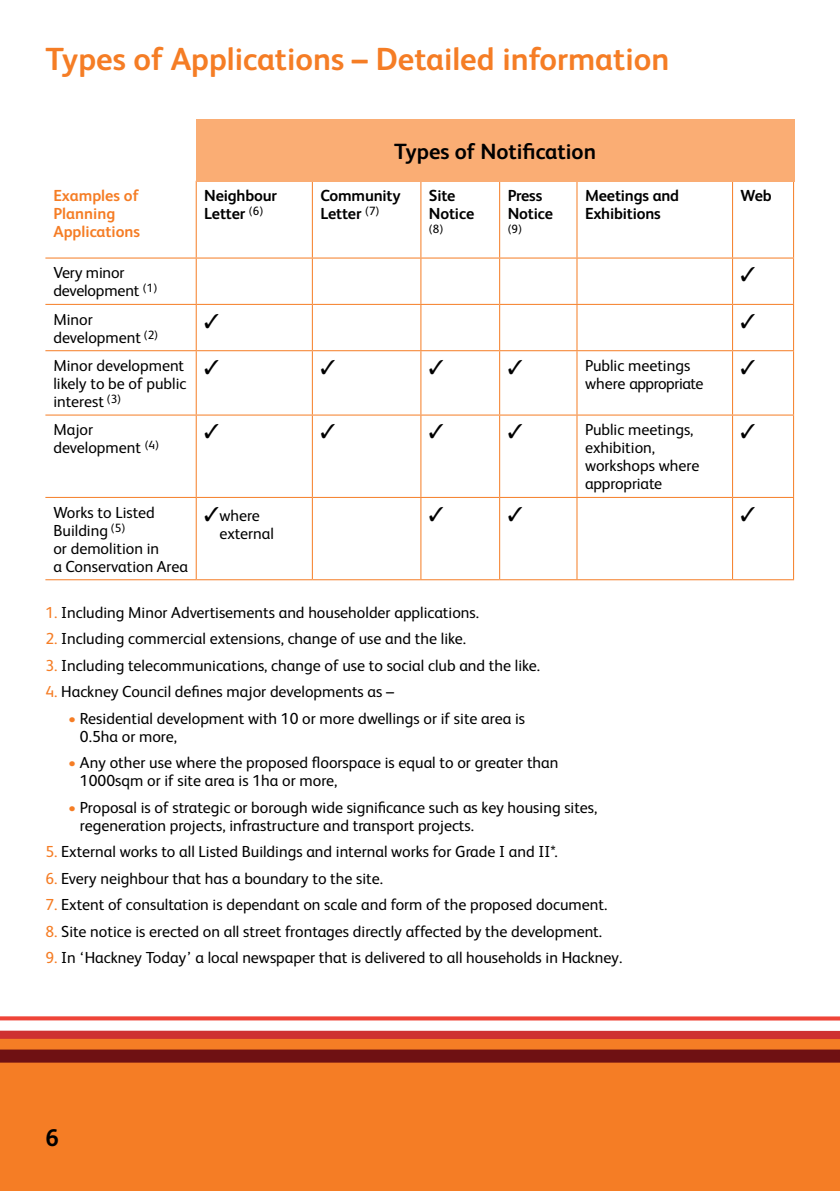
<style>
.page{position:relative;width:840px;height:1191px;background:#fff}
.page>*{position:absolute;margin:0;border:0;box-sizing:border-box;transform-origin:0 0}
.t1{font:700 32px "FS Albert";color:#f57d25}
.t2{font:700 24px "FS Albert";color:#000}
.t3{font:700 22px "FS Albert";color:#000}
.t4{font:16px/18px "FS Albert";color:#000}
.t5{font:700 16px/18px "FS Albert";letter-spacing:-.01em;color:#000}
.t6{font:700 16px/18px "FS Albert";color:#f57d25}
.t7{font:12px "FS Albert";color:#000}
.s1{color:#f57d25}
</style>
<div class="page">
<div style="left:0;top:1036px;width:839px;height:155px;background:#f57d25"></div>
<svg style="left:0;top:1016px;width:839px;height:47px"></svg>
<hr style="left:45px;top:579px;width:151px;height:1px;background:#f57d25">
<hr style="left:196px;top:181px;width:1px;height:76px;background:#f57d25">
<hr style="left:792px;top:181px;width:1px;height:76px;background:#f57d25">
<hr style="left:196px;top:258px;width:1px;height:46px;background:#f57d25">
<hr style="left:196px;top:305px;width:1px;height:45px;background:#f57d25">
<hr style="left:792px;top:305px;width:1px;height:45px;background:#f57d25">
<hr style="left:196px;top:351px;width:1px;height:63px;background:#f57d25">
<hr style="left:196px;top:415px;width:1px;height:82px;background:#f57d25">
<hr style="left:196px;top:498px;width:1px;height:81px;background:#f57d25">
<hr style="left:792px;top:498px;width:1px;height:81px;background:#f57d25">
<hr style="left:196px;top:579px;width:116px;height:1px;background:#f57d25">
<hr style="left:499px;top:579px;width:77px;height:1px;background:#f57d25">
<hr style="left:732px;top:579px;width:61px;height:1px;background:#f57d25">
<hr style="left:499px;top:181px;width:1px;height:76px;background:#f57d25">
<hr style="left:499px;top:258px;width:1px;height:46px;background:#f57d25">
<hr style="left:499px;top:305px;width:1px;height:45px;background:#f57d25">
<hr style="left:499px;top:351px;width:1px;height:63px;background:#f57d25">
<hr style="left:499px;top:415px;width:1px;height:82px;background:#f57d25">
<hr style="left:499px;top:498px;width:1px;height:81px;background:#f57d25">
<hr style="left:420px;top:579px;width:79px;height:1px;background:#f57d25">
<hr style="left:312px;top:181px;width:1px;height:76px;background:#f57d25">
<hr style="left:420px;top:181px;width:1px;height:76px;background:#f57d25">
<hr style="left:312px;top:258px;width:1px;height:46px;background:#f57d25">
<hr style="left:420px;top:258px;width:1px;height:46px;background:#f57d25">
<hr style="left:312px;top:305px;width:1px;height:45px;background:#f57d25">
<hr style="left:420px;top:305px;width:1px;height:45px;background:#f57d25">
<hr style="left:312px;top:351px;width:1px;height:63px;background:#f57d25">
<hr style="left:420px;top:351px;width:1px;height:63px;background:#f57d25">
<hr style="left:312px;top:415px;width:1px;height:82px;background:#f57d25">
<hr style="left:420px;top:415px;width:1px;height:82px;background:#f57d25">
<hr style="left:312px;top:498px;width:1px;height:81px;background:#f57d25">
<hr style="left:420px;top:498px;width:1px;height:81px;background:#f57d25">
<hr style="left:312px;top:579px;width:108px;height:1px;background:#f57d25">
<hr style="left:576px;top:181px;width:1px;height:76px;background:#f57d25">
<hr style="left:731px;top:181px;width:1px;height:76px;background:#f57d25">
<hr style="left:576px;top:258px;width:1px;height:46px;background:#f57d25">
<hr style="left:731px;top:258px;width:1px;height:46px;background:#f57d25">
<hr style="left:576px;top:305px;width:1px;height:45px;background:#f57d25">
<hr style="left:731px;top:305px;width:1px;height:45px;background:#f57d25">
<hr style="left:576px;top:351px;width:1px;height:63px;background:#f57d25">
<hr style="left:731px;top:351px;width:1px;height:63px;background:#f57d25">
<hr style="left:576px;top:415px;width:1px;height:82px;background:#f57d25">
<hr style="left:731px;top:415px;width:1px;height:82px;background:#f57d25">
<hr style="left:576px;top:498px;width:1px;height:81px;background:#f57d25">
<hr style="left:731px;top:498px;width:1px;height:81px;background:#f57d25">
<hr style="left:576px;top:579px;width:156px;height:1px;background:#f57d25">
<hr style="left:45px;top:257px;width:151px;height:1px;background:#f57d25">
<hr style="left:196px;top:257px;width:116px;height:1px;background:#f57d25">
<hr style="left:312px;top:257px;width:108px;height:1px;background:#f57d25">
<hr style="left:420px;top:257px;width:79px;height:1px;background:#f57d25">
<hr style="left:499px;top:257px;width:77px;height:1px;background:#f57d25">
<hr style="left:576px;top:257px;width:156px;height:1px;background:#f57d25">
<hr style="left:732px;top:257px;width:61px;height:1px;background:#f57d25">
<hr style="left:792px;top:258px;width:1px;height:46px;background:#f57d25">
<hr style="left:45px;top:304px;width:151px;height:1px;background:#f57d25">
<hr style="left:196px;top:304px;width:116px;height:1px;background:#f57d25">
<hr style="left:312px;top:304px;width:108px;height:1px;background:#f57d25">
<hr style="left:420px;top:304px;width:79px;height:1px;background:#f57d25">
<hr style="left:499px;top:304px;width:77px;height:1px;background:#f57d25">
<hr style="left:576px;top:304px;width:156px;height:1px;background:#f57d25">
<hr style="left:732px;top:304px;width:61px;height:1px;background:#f57d25">
<hr style="left:45px;top:350px;width:151px;height:1px;background:#f57d25">
<hr style="left:196px;top:350px;width:116px;height:1px;background:#f57d25">
<hr style="left:312px;top:350px;width:108px;height:1px;background:#f57d25">
<hr style="left:420px;top:350px;width:79px;height:1px;background:#f57d25">
<hr style="left:499px;top:350px;width:77px;height:1px;background:#f57d25">
<hr style="left:576px;top:350px;width:156px;height:1px;background:#f57d25">
<hr style="left:732px;top:350px;width:61px;height:1px;background:#f57d25">
<hr style="left:792px;top:351px;width:1px;height:63px;background:#f57d25">
<hr style="left:45px;top:414px;width:151px;height:1px;background:#f57d25">
<hr style="left:196px;top:414px;width:116px;height:1px;background:#f57d25">
<hr style="left:312px;top:414px;width:108px;height:1px;background:#f57d25">
<hr style="left:420px;top:414px;width:79px;height:1px;background:#f57d25">
<hr style="left:499px;top:414px;width:77px;height:1px;background:#f57d25">
<hr style="left:576px;top:414px;width:156px;height:1px;background:#f57d25">
<hr style="left:732px;top:414px;width:61px;height:1px;background:#f57d25">
<hr style="left:792px;top:415px;width:1px;height:82px;background:#f57d25">
<hr style="left:45px;top:497px;width:151px;height:1px;background:#f57d25">
<hr style="left:196px;top:497px;width:116px;height:1px;background:#f57d25">
<hr style="left:312px;top:497px;width:108px;height:1px;background:#f57d25">
<hr style="left:420px;top:497px;width:79px;height:1px;background:#f57d25">
<hr style="left:499px;top:497px;width:77px;height:1px;background:#f57d25">
<hr style="left:576px;top:497px;width:156px;height:1px;background:#f57d25">
<hr style="left:732px;top:497px;width:61px;height:1px;background:#f57d25">
<div style="left:195px;top:119px;width:599px;height:62px;background:#faad74"></div>
<h1 class="t1" style="left:45px;top:37px;width:625px">Types of Applications – Detailed information</h1>
<h3 class="t3" style="left:394px;top:136px;width:203px">Types of Notification</h3>
<p class="t6" style="left:53px;top:186px;width:88px">Examples of<br>Planning<br>Applications</p>
<p class="t5" style="left:204px;top:186px;width:74px">Neighbour<br>Letter <sup>(6)</sup></p>
<p class="t5" style="left:320px;top:186px;width:82px">Community<br>Letter <sup>(7)</sup></p>
<p class="t5" style="left:428px;top:186px;width:47px">Site<br>Notice</p>
<p class="t7" style="left:428px;top:221px;width:16px">(8)</p>
<p class="t5" style="left:507px;top:186px;width:47px">Press<br>Notice</p>
<p class="t7" style="left:507px;top:221px;width:16px">(9)</p>
<p class="t5" style="left:584px;top:186px;width:96px">Meetings and<br>Exhibitions</p>
<p class="t5" style="left:740px;top:186px;width:33px">Web</p>
<p class="t4" style="left:53px;top:263px;width:105px">Very minor development <sup>(1)</sup></p>
<p class="t4" style="left:53px;top:309px;width:106px">Minor development <sup>(2)</sup></p>
<p class="t4" style="left:53px;top:356px;width:134px">Minor development likely to be of public interest <sup>(3)</sup></p>
<p class="t4" style="left:584px;top:356px;width:120px">Public meetings where appropriate</p>
<p class="t4" style="left:53px;top:420px;width:107px">Major development <sup>(4)</sup></p>
<p class="t4" style="left:584px;top:420px;width:116px">Public meetings, exhibition, workshops where appropriate</p>
<p class="t4" style="left:53px;top:502px;width:136px">Works to Listed<br>Building <sup>(5)<br></sup>or demolition in<br>a Conservation Area</p>
<p class="t4" style="left:219px;top:505px;width:56px;text-indent:-15px">✓where external</p>
<p class="t4" style="left:45px;top:602px;width:435px"><span class="s1">1.</span> Including Minor Advertisements and householder applications.</p>
<p class="t4" style="left:45px;top:629px;width:422px"><span class="s1">2.</span> Including commercial extensions, change of use and the like.</p>
<p class="t4" style="left:45px;top:655px;width:496px"><span class="s1">3.</span> Including telecommunications, change of use to social club and the like.</p>
<p class="t4" style="left:45px;top:682px;width:350px"><span class="s1">4.</span> Hackney Council defines major developments as –</p>
<p class="t4" style="left:80px;top:708px;width:446px;text-indent:-12px"><span class="s1">•</span> Residential development with 10 or more dwellings or if site area is<br>0.5ha or more,</p>
<p class="t4" style="left:80px;top:753px;width:480px;text-indent:-12px"><span class="s1">•</span> Any other use where the proposed floorspace is equal to or greater than<br>1000sqm or if site area is 1ha or more,</p>
<p class="t4" style="left:80px;top:797px;width:518px;text-indent:-12px"><span class="s1">•</span> Proposal is of strategic or borough wide significance such as key housing sites, regeneration projects, infrastructure and transport projects.</p>
<p class="t4" style="left:45px;top:842px;width:513px"><span class="s1">5.</span> External works to all Listed Buildings and internal works for Grade I and II*.</p>
<p class="t4" style="left:45px;top:868px;width:339px"><span class="s1">6.</span> Every neighbour that has a boundary to the site.</p>
<p class="t4" style="left:45px;top:895px;width:563px"><span class="s1">7.</span> Extent of consultation is dependant on scale and form of the proposed document.</p>
<p class="t4" style="left:45px;top:921px;width:558px"><span class="s1">8.</span> Site notice is erected on all street frontages directly affected by the development.</p>
<p class="t4" style="left:45px;top:948px;width:578px"><span class="s1">9.</span> In ‘Hackney Today’ a local newspaper that is delivered to all households in Hackney.</p>
<h2 class="t2" style="left:45px;top:1121px;width:15px">6</h2>
</div>
